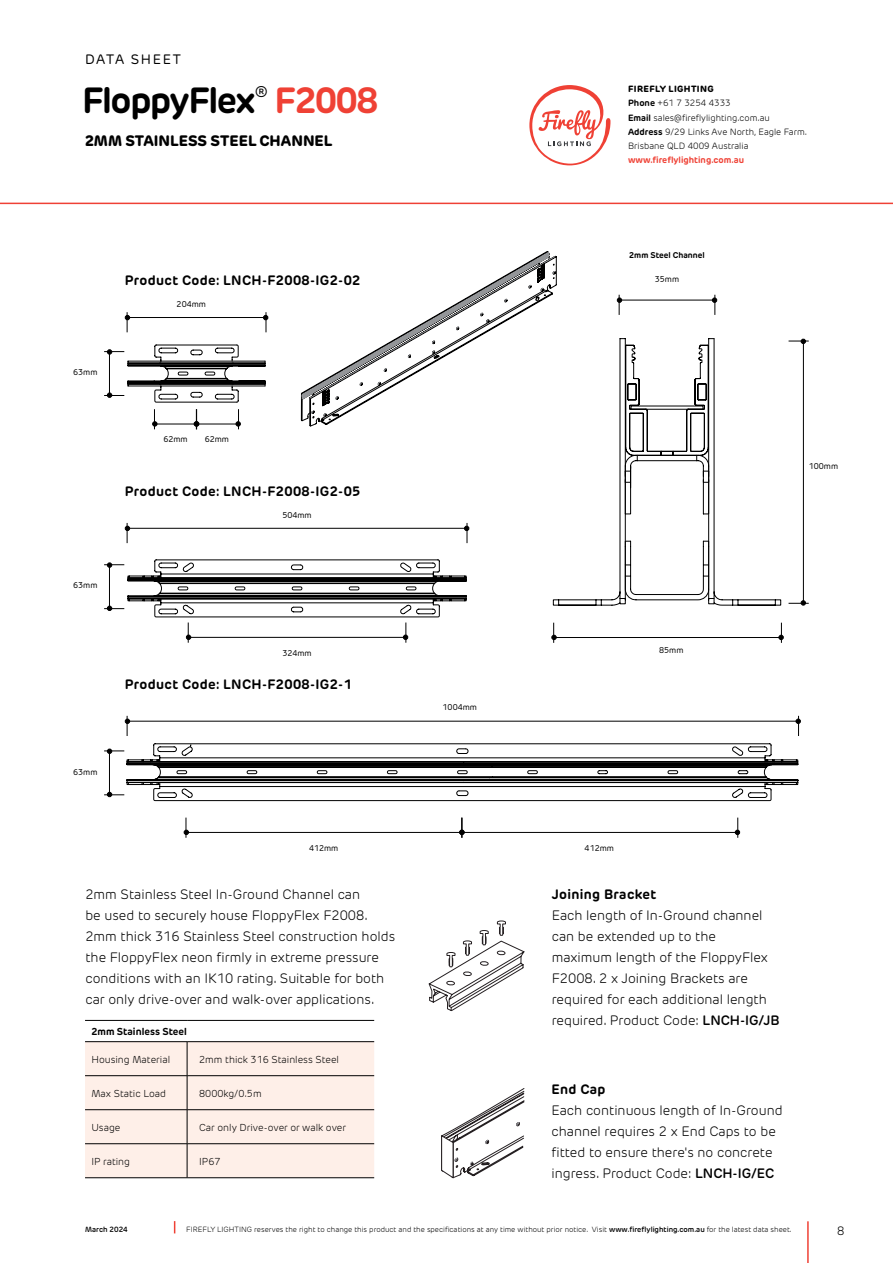
<style>
.page{position:relative;width:893px;height:1263px;background:#fff}
.page>*{position:absolute;margin:0;border:0;box-sizing:border-box;transform-origin:0 0}
.t1{font:700 36px "New Rubrik";letter-spacing:-.04em;color:#000}
.t2{font:800 15px "New Rubrik";color:#000}
.t3{font:300 13.5px/21px "New Rubrik";color:#000}
.t4{font:700 13.5px "New Rubrik";letter-spacing:.025em;color:#000}
.t5{font:13.5px "New Rubrik";letter-spacing:.12em;color:#000}
.t6{font:300 12px "New Rubrik";color:#000}
.t7{font:300 10.05px "New Rubrik Edge";color:#000}
.t8{font:700 10.05px "New Rubrik Edge";color:#000}
.t9{font:300 9px/14.2px "New Rubrik";color:#000}
.t10{font:700 9px "New Rubrik";color:#ef4135}
.t11{font:8.25px "New Rubrik";color:#000}
.t12{font:700 8.25px "New Rubrik";color:#000}
.t13{font:300 7.5px "New Rubrik";color:#000}
.t14{font:600 7.5px "New Rubrik";color:#000}
.s1{color:#ef4135}
.s2{font-weight:800}
.s3{font-weight:700}
.s4{font-weight:600}
</style>
<div class="page">
<svg style="left:174px;top:1221px;width:1px;height:12px"></svg>
<hr style="left:807px;top:1221px;width:2px;height:42px;background:#ef4135">
<svg style="left:529px;top:85px;width:82px;height:80px"></svg>
<hr style="left:0;top:203px;width:893px;height:1px;background:#ef4135">
<div style="left:85px;top:1042px;width:289px;height:135px;background:#feefe8"></div>
<hr style="left:85px;top:1020px;width:102px;height:1px;background:#000">
<hr style="left:187px;top:1020px;width:187px;height:1px;background:#000">
<hr style="left:85px;top:1041px;width:102px;height:1px;background:#000">
<hr style="left:187px;top:1041px;width:187px;height:1px;background:#000">
<hr style="left:187px;top:1042px;width:1px;height:33px;background:#000">
<hr style="left:85px;top:1075px;width:102px;height:1px;background:#000">
<hr style="left:187px;top:1075px;width:187px;height:1px;background:#000">
<hr style="left:187px;top:1076px;width:1px;height:33px;background:#000">
<hr style="left:85px;top:1109px;width:102px;height:1px;background:#000">
<hr style="left:187px;top:1109px;width:187px;height:1px;background:#000">
<hr style="left:187px;top:1110px;width:1px;height:33px;background:#000">
<hr style="left:85px;top:1143px;width:102px;height:1px;background:#000">
<hr style="left:187px;top:1143px;width:187px;height:1px;background:#000">
<hr style="left:187px;top:1144px;width:1px;height:33px;background:#000">
<hr style="left:85px;top:1177px;width:102px;height:1px;background:#000">
<hr style="left:187px;top:1177px;width:187px;height:1px;background:#000">
<hr style="left:127px;top:721px;width:672px;height:1px;background:#000">
<svg style="left:125px;top:716px;width:5px;height:20px"></svg>
<svg style="left:796px;top:716px;width:5px;height:20px"></svg>
<hr style="left:186px;top:832px;width:277px;height:1px;background:#000">
<svg style="left:184px;top:817px;width:5px;height:21px"></svg>
<hr style="left:462px;top:832px;width:277px;height:1px;background:#000">
<svg style="left:459px;top:817px;width:6px;height:21px"></svg>
<svg style="left:735px;top:817px;width:5px;height:21px"></svg>
<svg style="left:104px;top:743px;width:694px;height:58px"></svg>
<svg style="left:104px;top:251px;width:705px;height:392px"></svg>
<svg style="left:441px;top:1088px;width:84px;height:90px"></svg>
<svg style="left:428px;top:920px;width:97px;height:91px"></svg>
<p class="t5" style="left:85px;top:51px;width:97px">DATA SHEET</p>
<h1 class="t1" style="left:82px;top:78px;width:298px">FloppyFlex<sup>®</sup> <span class="s1">F2008</span></h1>
<p class="t2" style="left:85px;top:131px;width:249px">2MM STAINLESS STEEL CHANNEL</p>
<p class="t9" style="left:628px;top:82px;width:181px"><span class="s2">FIREFLY LIGHTING<br></span><span class="s3">Phone</span> +61 7 3254 4333<br><span class="s3">Email</span> sales@fireflylighting.com.au<br><span class="s3">Address</span> 9/29 Links Ave North, Eagle Farm.<br>Brisbane QLD 4009 Australia</p>
<p class="t10" style="left:628px;top:154px;width:117px">www.fireflylighting.com.au</p>
<p class="t11" style="left:73px;top:367px;width:26px">63mm</p>
<p class="t11" style="left:73px;top:580px;width:26px">63mm</p>
<p class="t11" style="left:73px;top:767px;width:26px">63mm</p>
<p class="t4" style="left:125px;top:272px;width:237px">Product Code: LNCH-F2008-IG2-02</p>
<p class="t11" style="left:177px;top:299px;width:31px">204mm</p>
<p class="t11" style="left:163px;top:434px;width:26px">62mm</p>
<p class="t11" style="left:205px;top:434px;width:26px">62mm</p>
<p class="t4" style="left:125px;top:483px;width:237px">Product Code: LNCH-F2008-IG2-05</p>
<p class="t11" style="left:282px;top:510px;width:31px">504mm</p>
<p class="t11" style="left:282px;top:648px;width:31px">324mm</p>
<p class="t4" style="left:125px;top:676px;width:229px">Product Code: LNCH-F2008-IG2-1</p>
<p class="t11" style="left:443px;top:702px;width:36px">1004mm</p>
<p class="t12" style="left:629px;top:250px;width:77px">2mm Steel Channel</p>
<p class="t11" style="left:655px;top:275px;width:26px">35mm</p>
<p class="t11" style="left:659px;top:645px;width:26px">85mm</p>
<p class="t11" style="left:309px;top:843px;width:31px">412mm</p>
<p class="t11" style="left:585px;top:843px;width:31px">412mm</p>
<p class="t11" style="left:809px;top:461px;width:31px">100mm</p>
<p class="t3" style="left:85px;top:884px;width:311px">2mm Stainless Steel In-Ground Channel can<br>be used to securely house FloppyFlex F2008.<br>2mm thick 316 Stainless Steel construction holds the FloppyFlex neon firmly in extreme pressure conditions with an IK10 rating. Suitable for both car only drive-over and walk-over applications.</p>
<p class="t8" style="left:91px;top:1025px;width:97px">2mm Stainless Steel</p>
<p class="t7" style="left:91px;top:1053px;width:80px">Housing Material</p>
<p class="t7" style="left:199px;top:1053px;width:141px">2mm thick 316 Stainless Steel</p>
<p class="t7" style="left:91px;top:1087px;width:76px">Max Static Load</p>
<p class="t7" style="left:199px;top:1087px;width:64px">8000kg/0.5m</p>
<p class="t7" style="left:91px;top:1121px;width:30px">Usage</p>
<p class="t7" style="left:199px;top:1121px;width:148px">Car only Drive-over or walk over</p>
<p class="t7" style="left:91px;top:1155px;width:40px">IP rating</p>
<p class="t7" style="left:199px;top:1155px;width:23px">IP67</p>
<p class="t4" style="left:552px;top:886px;width:106px">Joining Bracket</p>
<p class="t3" style="left:552px;top:905px;width:230px">Each length of In-Ground channel can be extended up to the maximum length of the FloppyFlex<br>F2008. 2 x Joining Brackets are required for each additional length required. Product Code: <span class="s4">LNCH-IG/JB</span></p>
<p class="t4" style="left:551px;top:1081px;width:56px">End Cap</p>
<p class="t3" style="left:551px;top:1100px;width:233px">Each continuous length of In-Ground channel requires 2 x End Caps to be<br>fi tted to ensure there's no concrete ingress. Product Code: <span class="s4">LNCH-IG/EC</span></p>
<p class="t14" style="left:85px;top:1224px;width:44px">March 2024</p>
<p class="t13" style="left:186px;top:1225px;width:607px">FIREFLY LIGHTING reserves the right to change this product and the specifications at any time without prior notice. Visit <span class="s4">www.fireflylighting.com.au</span> for the latest data sheet.</p>
<p class="t6" style="left:837px;top:1224px;width:9px">8</p>
</div>
